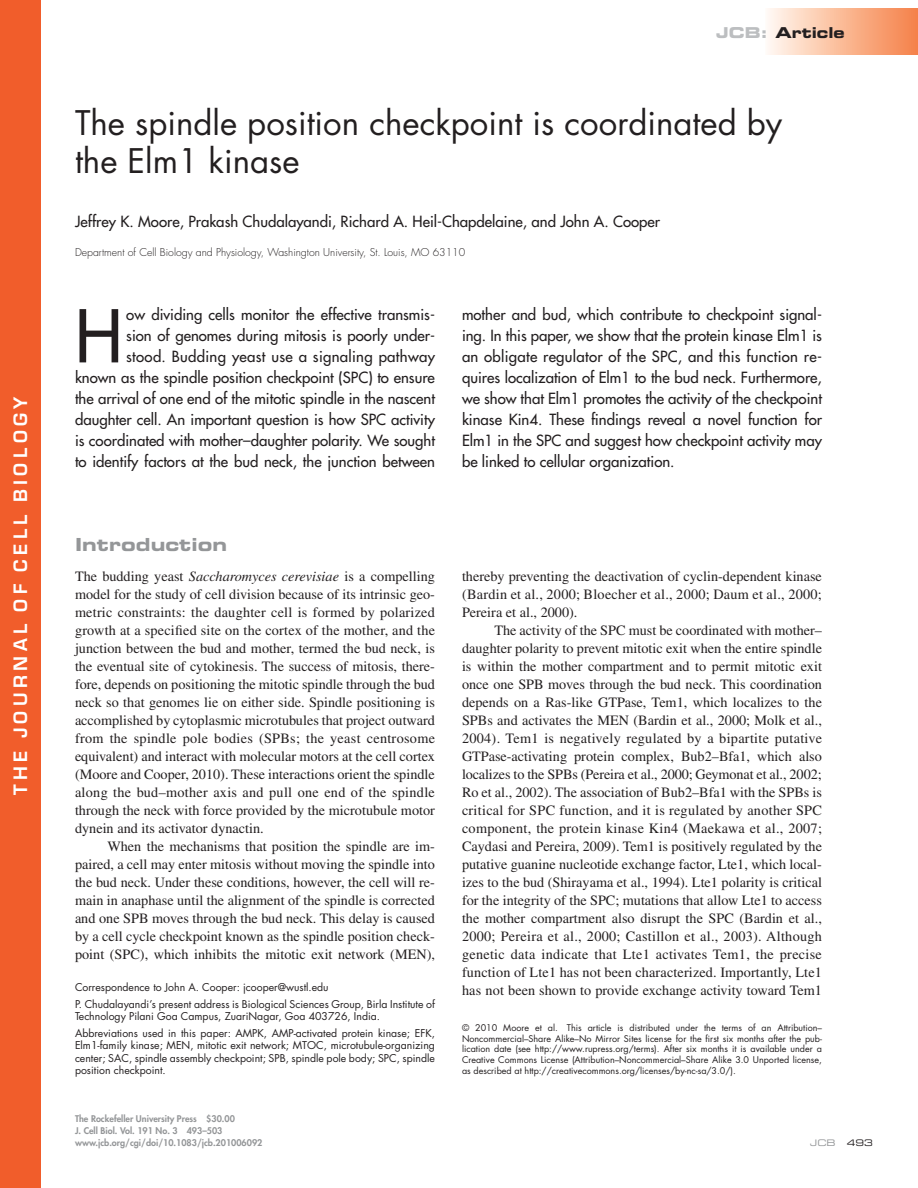
<style>
.page{position:relative;width:918px;height:1188px;background:#fff}
.page>*{position:absolute;margin:0;border:0;box-sizing:border-box;transform-origin:0 0}
.t1{font:500 70.65px "Futura Std";color:#231f20}
.t2{font:33px/38.2px "Futura Std";color:#231f20}
.t3{font:600 18px "Eurostile";letter-spacing:.25em;color:#fff}
.t4{font:18px "Eurostile LT Std Bold Ex 2";letter-spacing:.005em;color:#949698}
.t5{font:500 15px/21px "Futura Std";color:#231f20;text-align:right}
.t6{font:15px "Eurostile LT Std Bold Ex 2";color:#231f20}
.t7{font:14.25px/18px "Times LT Std";color:#231f20;text-align:justify}
.t8{font:10.5px/16.8px "Futura Std";color:#231f20}
.t9{font:300 10.5px "Futura Std";color:#231f20}
.t10{font:9px/10.8px "Futura Std";color:#231f20;text-align:justify}
.t11{font:800 9px/12px "Futura Std";color:#949698}
.t12{font:9px "Eurostile LT Std Ex 2";color:#949698}
.t13{font:9px "Eurostile LT Std Ex 2";color:#231f20}
.s1{color:#bcbec0}
.s2{font-style:italic}
</style>
<div class="page">
<div style="left:763px;top:8px;width:155px;height:47px;background:linear-gradient(to right,#fffbf4,#f57f45)"></div>
<div style="left:0;top:0;width:40px;height:1188px;background:#f15d2b"></div>
<p class="t3" style="left:13px;top:795px;width:400px;rotate:-90deg">THE JOURNAL OF CELL BIOLOGY</p>
<p class="t6" style="left:716px;top:22px;width:130px"><span class="s1">JCB:</span> Article</p>
<h2 class="t2" style="left:75px;top:104px;width:709px">The spindle position checkpoint is coordinated by the Elm1 kinase</h2>
<p class="t5" style="left:75px;top:212px;width:587px">Jeffrey K. Moore, Prakash Chudalayandi, Richard A. Heil-Chapdelaine, and John A. Cooper</p>
<p class="t9" style="left:75px;top:246px;width:392px">Department of Cell Biology and Physiology, Washington University, St. Louis, MO 63110</p>
<p class="t5" style="left:75px;top:304px;width:362px">ow dividing cells monitor the effective transmis-<br>sion of genomes during mitosis is poorly under-<br>stood. Budding yeast use a signaling pathway<br>known as the spindle position checkpoint (SPC) to ensure the arrival of one end of the mitotic spindle in the nascent daughter cell. An important question is how SPC activity is coordinated with mother–daughter polarity. We sought to identify factors at the bud neck, the junction between</p>
<p class="t5" style="left:462px;top:304px;width:362px;text-align:justify">mother and bud, which contribute to checkpoint signal&shy;ing. In this paper, we show that the protein kinase Elm1 is an obligate regulator of the SPC, and this function re&shy;quires localization of Elm1 to the bud neck. Furthermore, we show that Elm1 promotes the activity of the checkpoint kinase Kin4. These findings reveal a novel function for Elm1 in the SPC and suggest how checkpoint activity may be linked to cellular organization.</p>
<h1 class="t1" style="left:75px;top:292px;width:49px">H</h1>
<p class="t4" style="left:75px;top:532px;width:154px">Introduction</p>
<p class="t7" style="left:75px;top:567px;width:362px">The budding yeast <span class="s2">Saccharomyces cerevisiae</span> is a compelling model for the study of cell division because of its intrinsic geo&shy;metric constraints: the daughter cell is formed by polarized growth at a specified site on the cortex of the mother, and the junction between the bud and mother, termed the bud neck, is the eventual site of cytokinesis. The success of mitosis, there&shy;fore, depends on positioning the mitotic spindle through the bud neck so that genomes lie on either side. Spindle positioning is accomplished by cytoplasmic microtubules that project outward from the spindle pole bodies (SPBs; the yeast centrosome equivalent) and interact with molecular motors at the cell cortex (Moore and Cooper, 2010). These interactions orient the spindle along the bud–mother axis and pull one end of the spindle through the neck with force provided by the microtubule motor dynein and its activator dynactin.</p>
<p class="t7" style="left:75px;top:837px;width:362px;text-indent:32px">When the mechanisms that position the spindle are im&shy;paired, a cell may enter mitosis without moving the spindle into the bud neck. Under these conditions, however, the cell will re&shy;main in anaphase until the alignment of the spindle is corrected and one SPB moves through the bud neck. This delay is caused by a cell cycle checkpoint known as the spindle position check&shy;point (SPC), which inhibits the mitotic exit network (MEN),</p>
<p class="t8" style="left:75px;top:979px;width:362px">Correspondence to John A. Cooper: jcooper@wustl.edu<br>P. Chudalayandi’s present address is Biological Sciences Group, Birla Institute of</p>
<p class="t8" style="left:75px;top:1008px;width:362px">Technology Pilani Goa Campus, ZuariNagar, Goa 403726, India.<br>Abbreviations used in this paper: AMPK, AMP-activated protein kinase; EFK,</p>
<p class="t8" style="left:75px;top:1039px;width:362px;line-height:12.3px;text-align:justify">Elm1-family kinase; MEN, mitotic exit network; MTOC, microtubule-organizing center; SAC, spindle assembly checkpoint; SPB, spindle pole body; SPC, spindle position checkpoint.</p>
<p class="t11" style="left:75px;top:1112px;width:189px">The Rockefeller University Press $30.00<br>J. Cell Biol. Vol. 191 No. 3 493–503 www.jcb.org/cgi/doi/10.1083/jcb.201006092</p>
<p class="t7" style="left:462px;top:567px;width:361px">thereby preventing the deactivation of cyclin-dependent kinase (Bardin et al., 2000; Bloecher et al., 2000; Daum et al., 2000; Pereira et al., 2000).</p>
<p class="t7" style="left:462px;top:621px;width:362px;text-indent:32px">The activity of the SPC must be coordinated with mother– daughter polarity to prevent mitotic exit when the entire spindle is within the mother compartment and to permit mitotic exit once one SPB moves through the bud neck. This coordination depends on a Ras-like GTPase, Tem1, which localizes to the SPBs and activates the MEN (Bardin et al., 2000; Molk et al., 2004). Tem1 is negatively regulated by a bipartite putative GTPase-activating protein complex, Bub2–Bfa1, which also localizes to the SPBs (Pereira et al., 2000; Geymonat et al., 2002; Ro et al., 2002). The association of Bub2–Bfa1 with the SPBs is critical for SPC function, and it is regulated by another SPC component, the protein kinase Kin4 (Maekawa et al., 2007; Caydasi and Pereira, 2009). Tem1 is positively regulated by the putative guanine nucleotide exchange factor, Lte1, which local&shy;izes to the bud (Shirayama et al., 1994). Lte1 polarity is critical for the integrity of the SPC; mutations that allow Lte1 to access the mother compartment also disrupt the SPC (Bardin et al., 2000; Pereira et al., 2000; Castillon et al., 2003). Although genetic data indicate that Lte1 activates Tem1, the precise function of Lte1 has not been characterized. Importantly, Lte1 has not been shown to provide exchange activity toward Tem1</p>
<p class="t10" style="left:462px;top:1022px;width:362px">© 2010 Moore et al. This article is distributed under the terms of an Attribution– Noncommercial–Share Alike–No Mirror Sites license for the first six months after the pub&shy;lication date (see http://www.rupress.org/terms). After six months it is available under a Creative Commons License (Attribution–Noncommercial–Share Alike 3.0 Unported license, as described at http://creativecommons.org/licenses/by-nc-sa/3.0/).</p>
<p class="t12" style="left:810px;top:1136px;width:27px">JCB</p>
<p class="t13" style="left:847px;top:1136px;width:28px">493</p>
</div>
